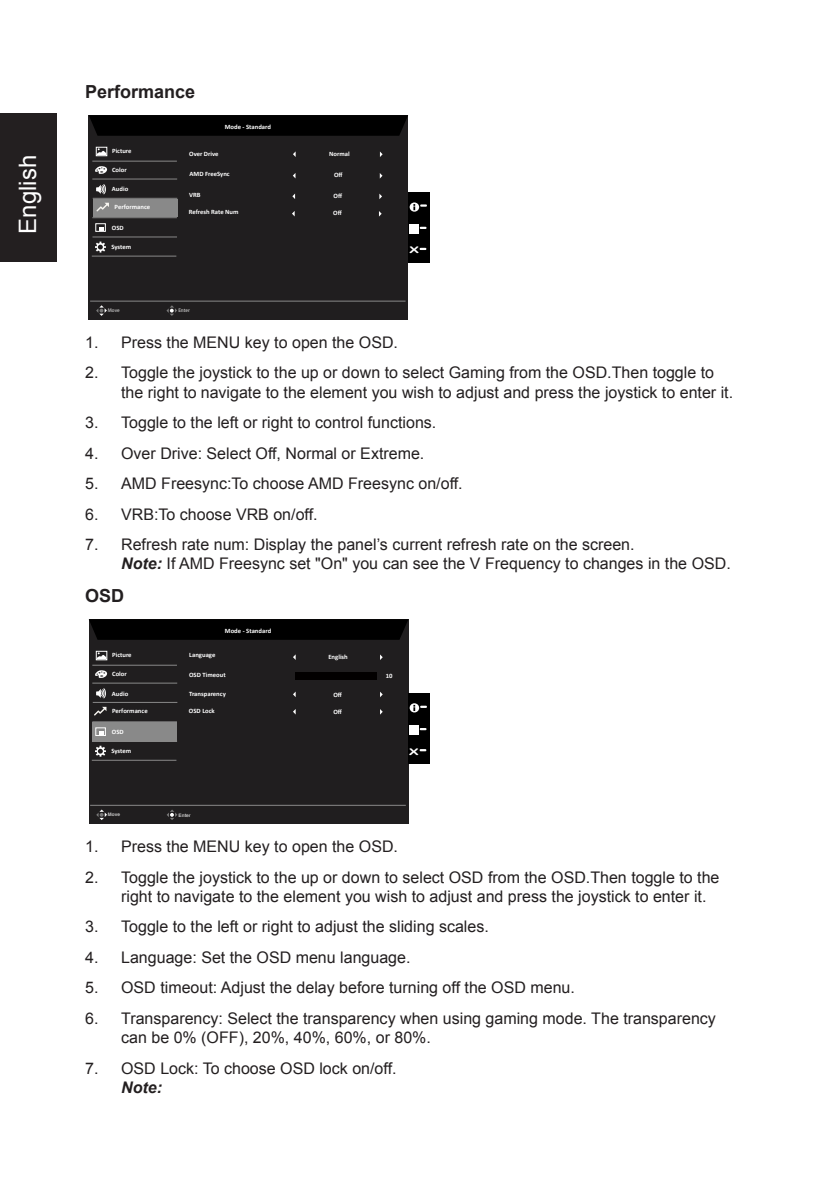
<style>
.page{position:relative;width:823px;height:1191px;background:#fff}
.page>*{position:absolute;margin:0;border:0;box-sizing:border-box;transform-origin:0 0}
.t1{font:24px "Arial";color:#fff}
.Heading1{font:700 18px "Arial";color:#231f20}
.t2{font:16px/19.2px "Arial";color:#231f20}
.t3{font:9px "Arial Rounded MT Bold";color:#fff;scale:1.73 1}
.t4{font:700 6.6px "Calibri";color:#fff}
.t5{font:4.8px "JQ Zong Yi FT G Bpc EUC H";color:#cbcbcb}
.t6{font:4.8px "JQ Zong Yi FT";color:#cbcbcb}
.s1{font-weight:700;font-style:italic}
</style>
<div class="page">
<div style="left:0;top:113px;width:57px;height:149px;background:#231f20"></div>
<div style="left:89px;top:115px;width:319px;height:204px;background:#201e1f"></div>
<div style="left:89px;top:115px;width:319px;height:21px;background:#000"></div>
<hr style="left:90px;top:301px;width:315px;height:1px;background:#898989">
<hr style="left:92px;top:256px;width:84px;height:1px;background:#898989">
<hr style="left:92px;top:236px;width:85px;height:1px;background:#898989">
<hr style="left:92px;top:217px;width:85px;height:1px;background:#898989">
<hr style="left:93px;top:198px;width:84px;height:1px;background:#898989">
<hr style="left:92px;top:179px;width:85px;height:1px;background:#898989">
<div style="left:95px;top:223px;width:11px;height:9px;border:1px solid #fff"></div>
<svg style="left:99px;top:227px;width:5px;height:3px"></svg>
<div style="left:93px;top:199px;width:84px;height:18px;background:#898989"></div>
<svg style="left:95px;top:241px;width:11px;height:11px"></svg>
<div style="left:96px;top:147px;width:11px;height:9px;border:1px solid #fff"></div>
<svg style="left:97px;top:148px;width:9px;height:7px"></svg>
<svg style="left:95px;top:166px;width:12px;height:8px"></svg>
<svg style="left:96px;top:184px;width:10px;height:11px"></svg>
<hr style="left:92px;top:161px;width:85px;height:1px;background:#898989">
<svg style="left:379px;top:151px;width:3px;height:6px"></svg>
<svg style="left:379px;top:173px;width:3px;height:6px"></svg>
<svg style="left:96px;top:305px;width:11px;height:11px"></svg>
<svg style="left:166px;top:305px;width:11px;height:11px"></svg>
<div style="left:407px;top:192px;width:22px;height:71px;background:#000"></div>
<svg style="left:409px;top:224px;width:18px;height:9px"></svg>
<svg style="left:419px;top:247px;width:7px;height:3px"></svg>
<svg style="left:409px;top:202px;width:18px;height:10px"></svg>
<svg style="left:96px;top:203px;width:13px;height:8px"></svg>
<svg style="left:292px;top:193px;width:3px;height:6px"></svg>
<svg style="left:379px;top:194px;width:3px;height:5px"></svg>
<div style="left:89px;top:619px;width:319px;height:204px;background:#201e1f"></div>
<div style="left:89px;top:619px;width:319px;height:21px;background:#000"></div>
<hr style="left:90px;top:805px;width:315px;height:1px;background:#898989">
<div style="left:295px;top:672px;width:82px;height:7px;background:#020000"></div>
<hr style="left:92px;top:760px;width:84px;height:1px;background:#898989">
<hr style="left:92px;top:721px;width:85px;height:1px;background:#898989">
<hr style="left:93px;top:702px;width:84px;height:1px;background:#898989">
<hr style="left:92px;top:682px;width:85px;height:1px;background:#898989">
<div style="left:92px;top:722px;width:85px;height:19px;background:#898989"></div>
<svg style="left:95px;top:745px;width:11px;height:11px"></svg>
<div style="left:96px;top:651px;width:11px;height:9px;border:1px solid #fff"></div>
<svg style="left:97px;top:652px;width:9px;height:7px"></svg>
<svg style="left:95px;top:670px;width:12px;height:8px"></svg>
<svg style="left:96px;top:688px;width:10px;height:11px"></svg>
<hr style="left:92px;top:665px;width:85px;height:1px;background:#898989">
<div style="left:95px;top:727px;width:11px;height:9px;border:1px solid #fff"></div>
<svg style="left:99px;top:731px;width:5px;height:3px"></svg>
<svg style="left:96px;top:809px;width:11px;height:11px"></svg>
<svg style="left:167px;top:809px;width:10px;height:11px"></svg>
<div style="left:407px;top:693px;width:22px;height:71px;background:#000"></div>
<svg style="left:409px;top:725px;width:18px;height:9px"></svg>
<svg style="left:419px;top:749px;width:7px;height:3px"></svg>
<svg style="left:409px;top:703px;width:18px;height:9px"></svg>
<svg style="left:94px;top:707px;width:12px;height:8px"></svg>
<h1 class="t1" style="left:12px;top:234px;width:80px;rotate:-90deg">English</h1>
<p class="Heading1" style="left:85px;top:79px;width:112px">Performance</p>
<p class="t4" style="left:225px;top:123px;width:48px">Mode - Standard</p>
<p class="t4" style="left:112px;top:147px;width:21px">Picture</p>
<p class="t4" style="left:112px;top:166px;width:16px">Color</p>
<p class="t4" style="left:189px;top:150px;width:31px">Over Drive</p>
<p class="t4" style="left:329px;top:150px;width:22px">Normal</p>
<p class="t4" style="left:189px;top:170px;width:42px">AMD FreeSync</p>
<p class="t4" style="left:334px;top:171px;width:10px">Off</p>
<p class="t4" style="left:112px;top:185px;width:18px">Audio</p>
<p class="t4" style="left:189px;top:190px;width:13px">VRB</p>
<p class="t4" style="left:333px;top:192px;width:10px">Off</p>
<p class="t4" style="left:115px;top:203px;width:37px">Performance</p>
<p class="t4" style="left:189px;top:208px;width:51px">Refresh Rate Num</p>
<p class="t4" style="left:333px;top:209px;width:10px">Off</p>
<p class="t4" style="left:112px;top:223px;width:13px">OSD</p>
<p class="t4" style="left:111px;top:242px;width:21px">System</p>
<p class="t5" style="left:108px;top:307px;width:14px">Move</p>
<p class="t5" style="left:178px;top:308px;width:13px">Enter</p>
<p class="t3" style="left:409px;top:245px;width:7px">X</p>
<p class="t2" style="left:85px;top:333px;width:314px">1. Press the MENU key to open the OSD.</p>
<p class="t2" style="left:121px;top:363px;width:613px;text-indent:-36px">2. Toggle the joystick to the up or down to select Gaming from the OSD.Then toggle to the right to navigate to the element you wish to adjust and press the joystick to enter it.</p>
<p class="t2" style="left:85px;top:413px;width:352px">3. Toggle to the left or right to control functions.</p>
<p class="t2" style="left:85px;top:443px;width:340px">4. Over Drive: Select Off, Normal or Extreme.</p>
<p class="t2" style="left:85px;top:474px;width:379px">5. AMD Freesync:To choose AMD Freesync on/off.</p>
<p class="t2" style="left:85px;top:504px;width:234px">6. VRB:To choose VRB on/off.</p>
<p class="t2" style="left:121px;top:535px;width:610px;text-indent:-36px">7. Refresh rate num: Display the panel’s current refresh rate on the screen.<br><span class="s1">Note:</span> If AMD Freesync set "On" you can see the V Frequency to changes in the OSD.</p>
<p class="Heading1" style="left:85px;top:583px;width:41px">OSD</p>
<p class="t4" style="left:225px;top:626px;width:48px">Mode - Standard</p>
<p class="t4" style="left:112px;top:651px;width:21px">Picture</p>
<p class="t4" style="left:112px;top:670px;width:16px">Color</p>
<p class="t4" style="left:189px;top:651px;width:28px">Language</p>
<p class="t4" style="left:189px;top:670px;width:38px">OSD Timeout</p>
<p class="t4" style="left:328px;top:652px;width:21px">English</p>
<p class="t4" style="left:385px;top:671px;width:8px">10</p>
<p class="t4" style="left:112px;top:689px;width:18px">Audio</p>
<p class="t4" style="left:112px;top:727px;width:13px">OSD</p>
<p class="t4" style="left:112px;top:707px;width:37px">Performance</p>
<p class="t4" style="left:189px;top:689px;width:38px">Transparency</p>
<p class="t4" style="left:189px;top:706px;width:27px">OSD Lock</p>
<p class="t4" style="left:333px;top:690px;width:10px">Off</p>
<p class="t4" style="left:333px;top:708px;width:10px">Off</p>
<p class="t4" style="left:111px;top:746px;width:21px">System</p>
<p class="t3" style="left:409px;top:746px;width:7px">X</p>
<p class="t6" style="left:108px;top:812px;width:14px">Move</p>
<p class="t6" style="left:178px;top:812px;width:14px">Enter</p>
<p class="t2" style="left:85px;top:837px;width:314px">1. Press the MENU key to open the OSD.</p>
<p class="t2" style="left:121px;top:867px;width:599px;text-indent:-36px">2. Toggle the joystick to the up or down to select OSD from the OSD.Then toggle to the right to navigate to the element you wish to adjust and press the joystick to enter it.</p>
<p class="t2" style="left:85px;top:917px;width:405px">3. Toggle to the left or right to adjust the sliding scales.</p>
<p class="t2" style="left:85px;top:947px;width:327px">4. Language: Set the OSD menu language.</p>
<p class="t2" style="left:85px;top:978px;width:491px">5. OSD timeout: Adjust the delay before turning off the OSD menu.</p>
<p class="t2" style="left:121px;top:1008px;width:596px;text-indent:-36px">6. Transparency: Select the transparency when using gaming mode. The transparency can be 0% (OFF), 20%, 40%, 60%, or 80%.</p>
<p class="t2" style="left:121px;top:1058px;width:277px;text-indent:-36px">7. OSD Lock: To choose OSD lock on/off.<br><span class="s1">Note:</span></p>
</div>
